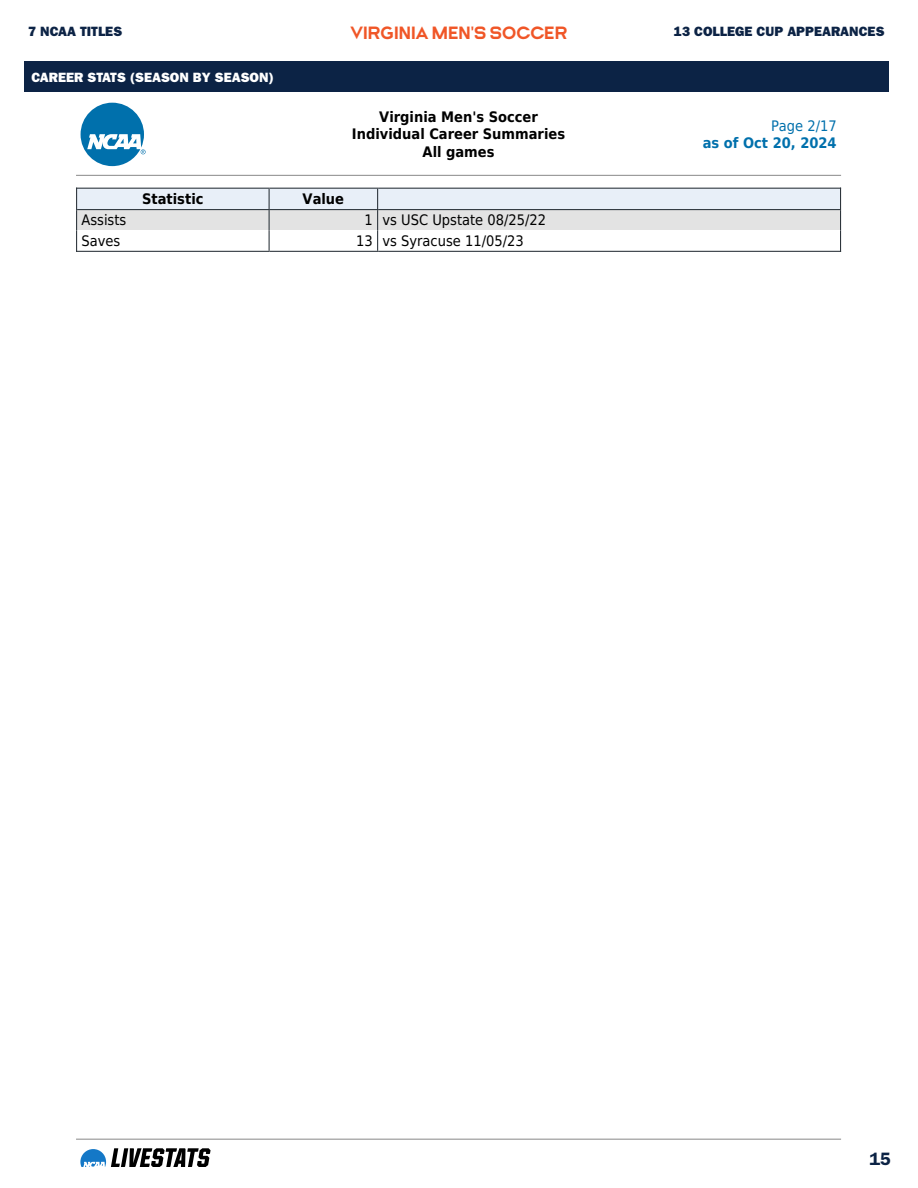
<style>
.page{position:relative;width:918px;height:1188px;background:#fff}
.page>*{position:absolute;margin:0;border:0;box-sizing:border-box;transform-origin:0 0}
.t1{font:700 18px "Cavalier";color:#f05627}
.t2{font:600 18px "ITC Franklin Gothic Std";color:#0c2345}
.t3{font:700 14.55px/17.4px "DejaVu Sans Condensed";color:#000;text-align:center}
.t4{font:14.55px "DejaVu Sans Condensed";color:#000}
.t5{font:700 14.55px/17.4px "DejaVu Sans Condensed";color:#0070ac;text-align:right}
.t6{font:13.5px "ITC Franklin Gothic Std Hvy";color:#0c2345}
.t7{font:13.5px "ITC Franklin Gothic Std Hvy";color:#fff}
.s1{font-weight:400}
</style>
<div class="page">
<div style="left:25px;top:62px;width:864px;height:30px;background:#0c2345"></div>
<svg style="left:81px;top:103px;width:65px;height:63px"></svg>
<hr style="left:76px;top:175px;width:765px;height:1px;background:#888">
<hr style="left:76px;top:1139px;width:765px;height:1px;background:#888">
<svg style="left:80px;top:1148px;width:131px;height:19px"></svg>
<div style="left:77px;top:189px;width:193px;height:21px;background:#e8eff8"></div>
<div style="left:270px;top:189px;width:108px;height:21px;background:#e8eff8"></div>
<div style="left:378px;top:189px;width:462px;height:21px;background:#e8eff8"></div>
<div style="left:77px;top:210px;width:193px;height:20px;background:#e3e3e3"></div>
<div style="left:270px;top:210px;width:108px;height:20px;background:#e3e3e3"></div>
<div style="left:378px;top:210px;width:462px;height:20px;background:#e3e3e3"></div>
<hr style="left:78px;top:209px;width:191px;height:1px;background:#2d353c">
<hr style="left:77px;top:188px;width:192px;height:1px;background:#2d353c">
<hr style="left:270px;top:209px;width:108px;height:1px;background:#2d353c">
<hr style="left:270px;top:188px;width:108px;height:1px;background:#2d353c">
<hr style="left:379px;top:209px;width:460px;height:1px;background:#2d353c">
<hr style="left:379px;top:188px;width:462px;height:1px;background:#2d353c">
<svg style="left:269px;top:189px;width:1px;height:61px"></svg>
<svg style="left:76px;top:188px;width:1px;height:63px"></svg>
<hr style="left:77px;top:251px;width:192px;height:1px;background:#2d353c">
<svg style="left:377px;top:189px;width:1px;height:61px"></svg>
<hr style="left:270px;top:251px;width:108px;height:1px;background:#2d353c">
<svg style="left:840px;top:189px;width:1px;height:62px"></svg>
<hr style="left:379px;top:251px;width:462px;height:1px;background:#2d353c">
<p class="t6" style="left:28px;top:23px;width:96px">7 NCAA TITLES</p>
<p class="t1" style="left:350px;top:23px;width:219px">VIRGINIA MEN'S SOCCER</p>
<p class="t6" style="left:674px;top:23px;width:212px">13 COLLEGE CUP APPEARANCES</p>
<p class="t7" style="left:31px;top:69px;width:244px">CAREER STATS (SEASON BY SEASON)</p>
<p class="t3" style="left:352px;top:108px;width:215px">Virginia Men's Soccer<br>Individual Career Summaries<br>All games</p>
<p class="t5" style="left:703px;top:117px;width:136px"><span class="s1">Page 2/17<br></span>as of Oct 20, 2024</p>
<p class="t3" style="left:142px;top:190px;width:63px">Statistic</p>
<p class="t3" style="left:303px;top:190px;width:43px">Value</p>
<p class="t4" style="left:81px;top:207px;width:46px">Assists</p>
<p class="t4" style="left:364px;top:207px;width:183px">1 vs USC Upstate 08/25/22</p>
<p class="t4" style="left:81px;top:228px;width:40px">Saves</p>
<p class="t4" style="left:356px;top:228px;width:169px">13 vs Syracuse 11/05/23</p>
<p class="t2" style="left:869px;top:1148px;width:23px">15</p>
</div>
